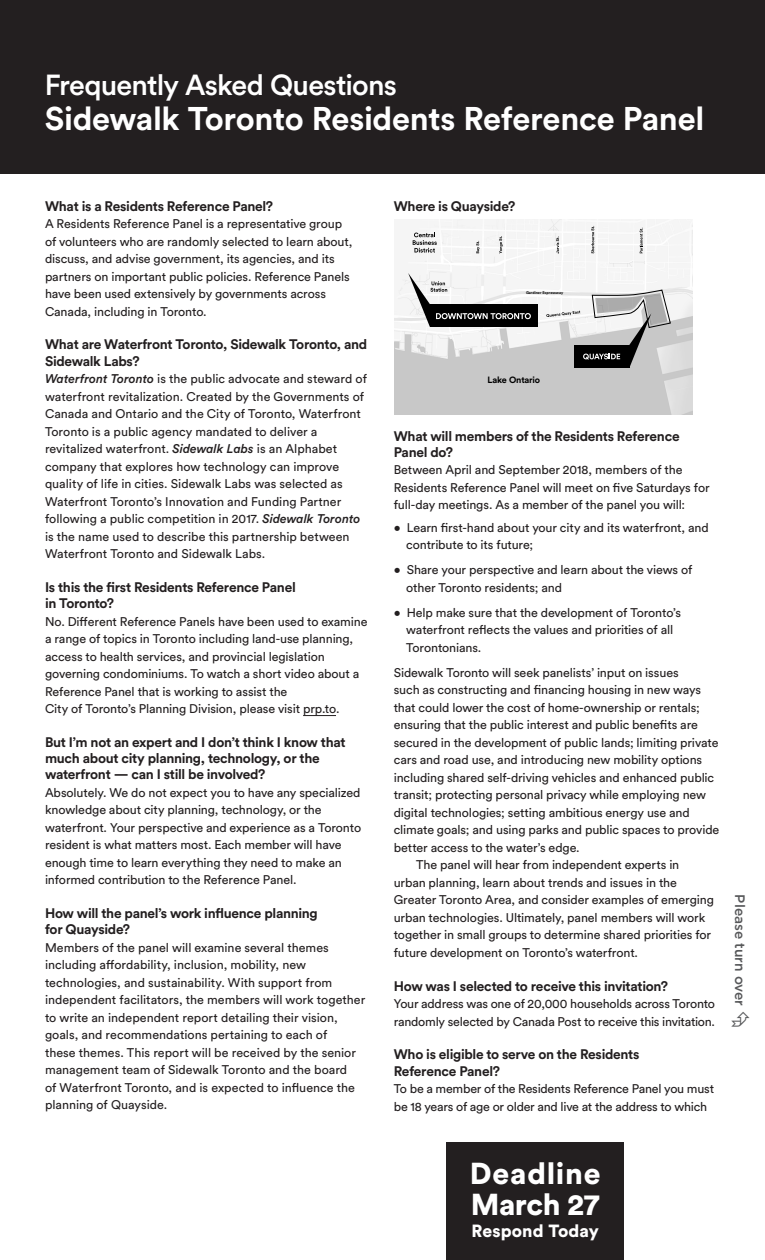
<style>
.page{position:relative;width:765px;height:1260px;background:#fff}
.page>*{position:absolute;margin:0;border:0;box-sizing:border-box;transform-origin:0 0}
.t1{font:700 32.5px "Circular Pro";letter-spacing:-.01em;color:#fff}
.t2{font:700 30px "Helvetica Neue";letter-spacing:.005em;color:#fff}
.t3{font:900 30px/31.2px "Circular Pro";letter-spacing:.02em;color:#fff}
.t4{font:500 28.75px "Circular Pro";letter-spacing:-.03em;color:#fff}
.t5{font:900 17.5px "Circular Pro";letter-spacing:.005em;color:#fff}
.t6{font:700 13.75px/16.2px "Circular Pro";letter-spacing:-.02em;color:#231f20}
.t7{font:500 13.75px "Gotham";color:#57585a}
.t8{font:12.5px/17.5px "Circular Pro";letter-spacing:-.01em;color:#231f20}
.t9{font:700 9px "Circular Pro";letter-spacing:-.025em;color:#000}
.t10{font:700 3.88px "Circular Pro";letter-spacing:-.01em;color:#000}
.s1{font-weight:500;font-style:italic}
</style>
<div class="page">
<hr style="left:303px;top:715px;width:33px;height:1px;background:#231f20">
<img style="left:394px;top:219px;width:298px;height:196px">
<div style="left:430px;top:304px;width:107px;height:23px;background:#000"></div>
<svg style="left:413px;top:233px;width:24px;height:20px"></svg>
<svg style="left:408px;top:273px;width:123px;height:54px"></svg>
<svg style="left:476px;top:241px;width:4px;height:12px"></svg>
<svg style="left:499px;top:236px;width:4px;height:18px"></svg>
<svg style="left:556px;top:237px;width:3px;height:17px"></svg>
<svg style="left:591px;top:226px;width:3px;height:27px"></svg>
<svg style="left:640px;top:228px;width:3px;height:25px"></svg>
<svg style="left:546px;top:284px;width:125px;height:84px"></svg>
<div style="left:446px;top:1142px;width:178px;height:118px;background:#231f20"></div>
<div style="left:0;top:0;width:765px;height:174px;background:#231f20"></div>
<h3 class="t4" style="left:45px;top:65px;width:354px">Frequently Asked Questions</h3>
<h1 class="t1" style="left:45px;top:96px;width:661px">Sidewalk Toronto Residents Reference Panel</h1>
<h2 class="t2" style="left:38px;top:98px;width:405px">Frequently Asked Questions</h2>
<p class="t6" style="left:45px;top:197px;width:230px">What is a Residents Reference Panel?</p>
<p class="t8" style="left:45px;top:214px;width:309px">A Residents Reference Panel is a representative group of volunteers who are randomly selected to learn about, discuss, and advise government, its agencies, and its partners on important public policies. Reference Panels have been used extensively by governments across Canada, including in Toronto.</p>
<p class="t6" style="left:45px;top:336px;width:324px">What are Waterfront Toronto, Sidewalk Toronto, and<br>Sidewalk Labs?</p>
<p class="t8" style="left:45px;top:369px;width:324px"><span class="s1">Waterfront Toronto</span> is the public advocate and steward of waterfront revitalization. Created by the Governments of Canada and Ontario and the City of Toronto, Waterfront Toronto is a public agency mandated to deliver a revitalized waterfront. <span class="s1">Sidewalk Labs</span> is an Alphabet company that explores how technology can improve quality of life in cities. Sidewalk Labs was selected as Waterfront Toronto’s Innovation and Funding Partner following a public competition in 2017. <span class="s1">Sidewalk Toronto </span>is the name used to describe this partnership between Waterfront Toronto and Sidewalk Labs.</p>
<p class="t6" style="left:45px;top:578px;width:252px">Is this the first Residents Reference Panel in Toronto?</p>
<p class="t8" style="left:45px;top:612px;width:324px">No. Different Reference Panels have been used to examine a range of topics in Toronto including land-use planning, access to health services, and provincial legislation governing condominiums. To watch a short video about a Reference Panel that is working to assist the<br>City of Toronto’s Planning Division, please visit prp.to.</p>
<p class="t6" style="left:45px;top:733px;width:302px">But I’m not an expert and I don’t think I know that much about city planning, technology, or the waterfront — can I still be involved?</p>
<p class="t8" style="left:45px;top:783px;width:318px">Absolutely. We do not expect you to have any specialized knowledge about city planning, technology, or the waterfront. Your perspective and experience as a Toronto resident is what matters most. Each member will have enough time to learn everything they need to make an informed contribution to the Reference Panel.</p>
<p class="t6" style="left:45px;top:905px;width:274px">How will the panel’s work influence planning for Quayside?</p>
<p class="t8" style="left:45px;top:938px;width:322px">Members of the panel will examine several themes including affordability, inclusion, mobility, new technologies, and sustainability. With support from independent facilitators, the members will work together to write an independent report detailing their vision, goals, and recommendations pertaining to each of<br>these themes. This report will be received by the senior management team of Sidewalk Toronto and the board<br>of Waterfront Toronto, and is expected to influence the planning of Quayside.</p>
<p class="t6" style="left:394px;top:197px;width:123px">Where is Quayside?</p>
<p class="t10" style="left:526px;top:290px;width:39px">Gardiner Expressway</p>
<p class="t9" style="left:488px;top:374px;width:54px">Lake Ontario</p>
<p class="t6" style="left:394px;top:427px;width:287px">What will members of the Residents Reference<br>Panel do?</p>
<p class="t8" style="left:394px;top:461px;width:317px">Between April and September 2018, members of the<br>Residents Reference Panel will meet on five Saturdays for full-day meetings. As a member of the panel you will:</p>
<p class="t8" style="left:406px;top:518px;width:304px;text-indent:-12px">• Learn first-hand about your city and its waterfront, and contribute to its future;</p>
<p class="t8" style="left:406px;top:561px;width:288px;text-indent:-12px">• Share your perspective and learn about the views of other Toronto residents; and</p>
<p class="t8" style="left:406px;top:603px;width:276px;text-indent:-12px">• Help make sure that the development of Toronto’s waterfront reflects the values and priorities of all<br>Torontonians.</p>
<p class="t8" style="left:394px;top:663px;width:287px">Sidewalk Toronto will seek panelists’ input on issues</p>
<p class="t8" style="left:394px;top:681px;width:309px">such as constructing and financing housing in new ways</p>
<p class="t8" style="left:394px;top:698px;width:308px">that could lower the cost of home-ownership or rentals;</p>
<p class="t8" style="left:394px;top:716px;width:306px">ensuring that the public interest and public benefits are</p>
<p class="t8" style="left:394px;top:733px;width:326px">secured in the development of public lands; limiting private</p>
<p class="t8" style="left:394px;top:751px;width:310px">cars and road use, and introducing new mobility options</p>
<p class="t8" style="left:394px;top:768px;width:322px">including shared self-driving vehicles and enhanced public</p>
<p class="t8" style="left:394px;top:786px;width:314px">transit; protecting personal privacy while employing new</p>
<p class="t8" style="left:394px;top:803px;width:298px">digital technologies; setting ambitious energy use and</p>
<p class="t8" style="left:394px;top:821px;width:327px">climate goals; and using parks and public spaces to provide</p>
<p class="t8" style="left:394px;top:838px;width:187px">better access to the water’s edge.</p>
<p class="t8" style="left:416px;top:856px;width:265px">The panel will hear from independent experts in</p>
<p class="t8" style="left:394px;top:873px;width:285px">urban planning, learn about trends and issues in the</p>
<p class="t8" style="left:394px;top:891px;width:322px">Greater Toronto Area, and consider examples of emerging</p>
<p class="t8" style="left:394px;top:908px;width:313px">urban technologies. Ultimately, panel members will work</p>
<p class="t8" style="left:394px;top:926px;width:319px">together in small groups to determine shared priorities for</p>
<p class="t8" style="left:394px;top:943px;width:246px">future development on Toronto’s waterfront.</p>
<p class="t6" style="left:394px;top:977px;width:276px">How was I selected to receive this invitation?</p>
<p class="t8" style="left:394px;top:994px;width:323px">Your address was one of 20,000 households across Toronto randomly selected by Canada Post to receive this invitation.</p>
<p class="t6" style="left:394px;top:1046px;width:247px">Who is eligible to serve on the Residents<br>Reference Panel?</p>
<p class="t8" style="left:394px;top:1079px;width:322px">To be a member of the Residents Reference Panel you must be 18 years of age or older and live at the address to which</p>
<p class="t7" style="left:749px;top:894px;width:113px;rotate:90deg">Please turn over</p>
<h2 class="t3" style="left:470px;top:1156px;width:132px">Deadline<br>March 27</h2>
<h3 class="t5" style="left:472px;top:1219px;width:129px">Respond Today</h3>
</div>
